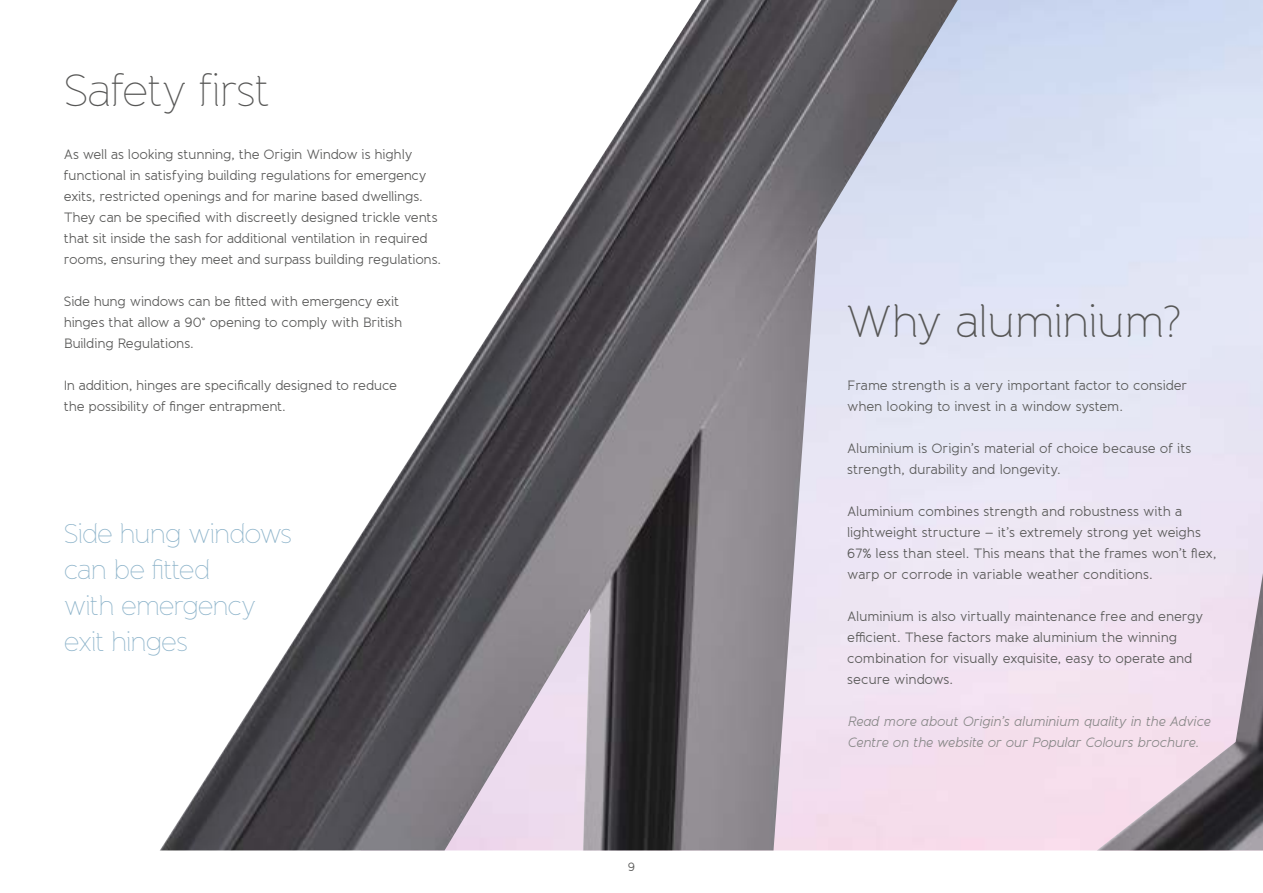
<style>
.page{position:relative;width:1263px;height:893px;background:#fff}
.page>*{position:absolute;margin:0;border:0;box-sizing:border-box;transform-origin:0 0}
.t1{font:200 45px "Banda";letter-spacing:-.025em;color:#575756}
.t2{font:100 45px "Banda";letter-spacing:-.02em;color:#575756}
.t3{font:100 27px/36px "Banda";letter-spacing:-.045em;color:#8bb2c9}
.t4{font:13.5px/21px "Banda";letter-spacing:-.015em;color:#575756}
.t5{font:italic 13.5px/21px "Banda";letter-spacing:-.02em;color:#878787}
.t6{font:12px "Banda";color:#575756}
</style>
<div class="page">
<img style="left:160px;top:0;width:1103px;height:850px">
<h1 class="t2" style="left:64px;top:65px;width:208px">Safety first</h1>
<p class="t4" style="left:64px;top:144px;width:379px">As well as looking stunning, the Origin Window is highly functional in satisfying building regulations for emergency exits, restricted openings and for marine based dwellings.<br>They can be specified with discreetly designed trickle vents that sit inside the sash for additional ventilation in required rooms, ensuring they meet and surpass building regulations.</p>
<p class="t4" style="left:64px;top:291px;width:340px">Side hung windows can be fitted with emergency exit hinges that allow a 90° opening to comply with British<br>Building Regulations.</p>
<p class="t4" style="left:64px;top:375px;width:335px">In addition, hinges are specifically designed to reduce the possibility of finger entrapment.</p>
<h2 class="t3" style="left:64px;top:516px;width:230px">Side hung windows can be fitted<br>with emergency exit hinges</h2>
<p class="t6" style="left:628px;top:859px;width:9px">9</p>
<h1 class="t1" style="left:846px;top:294px;width:336px">Why aluminium?</h1>
<p class="t4" style="left:847px;top:375px;width:341px">Frame strength is a very important factor to consider when looking to invest in a window system.</p>
<p class="t4" style="left:847px;top:438px;width:346px">Aluminium is Origin’s material of choice because of its strength, durability and longevity.</p>
<p class="t4" style="left:847px;top:501px;width:371px">Aluminium combines strength and robustness with a lightweight structure – it’s extremely strong yet weighs 67% less than steel. This means that the frames won’t flex, warp or corrode in variable weather conditions.</p>
<p class="t4" style="left:847px;top:606px;width:358px">Aluminium is also virtually maintenance free and energy efficient. These factors make aluminium the winning combination for visually exquisite, easy to operate and secure windows.</p>
<p class="t5" style="left:847px;top:711px;width:364px">Read more about Origin’s aluminium quality in the Advice<br>Centre on the website or our Popular Colours brochure.</p>
</div>
